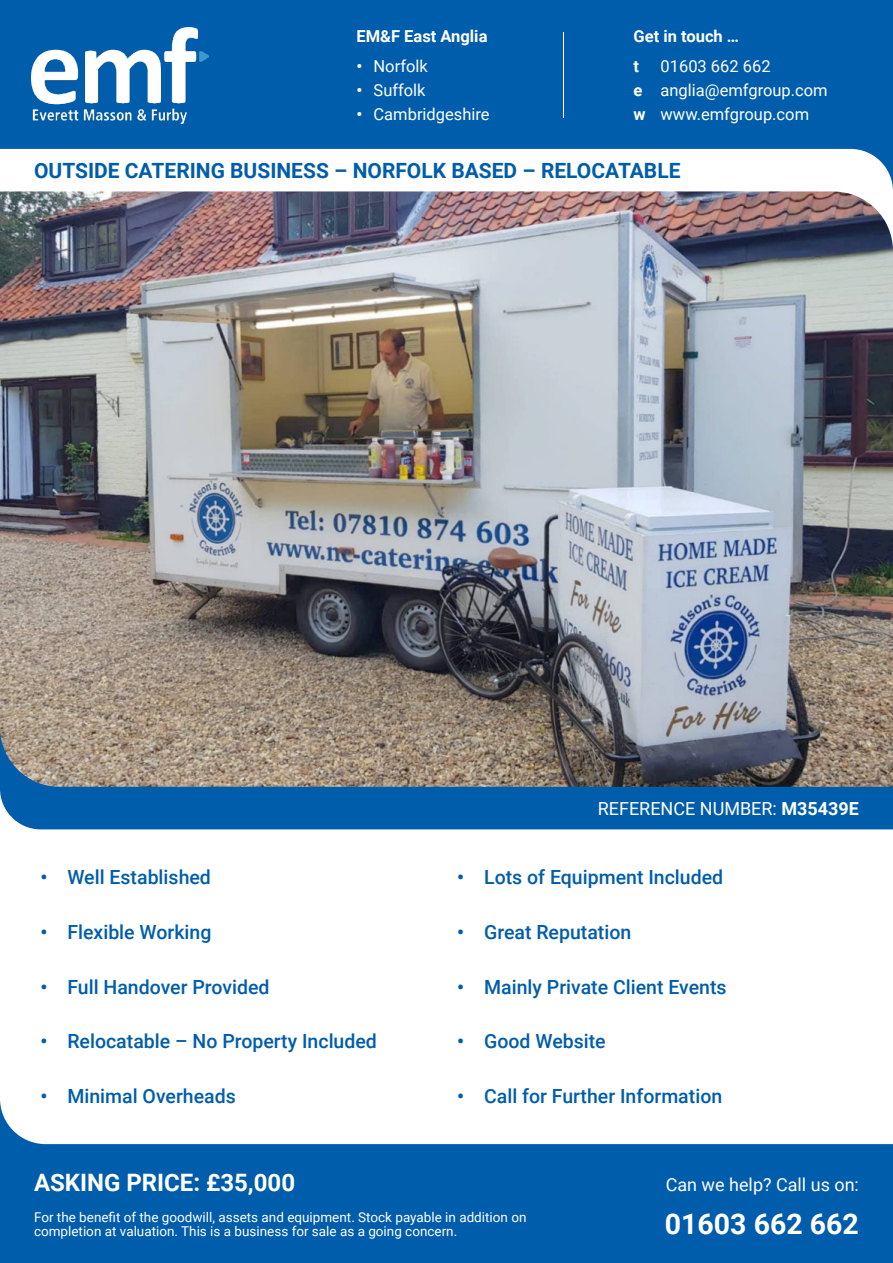
<style>
.page{position:relative;width:893px;height:1263px;background:#fff}
.page>*{position:absolute;margin:0;border:0;box-sizing:border-box;transform-origin:0 0}
.t1{font:700 28.5px "Roboto";color:#fff}
.t2{font:700 24px "Roboto";color:#fff}
.t3{font:700 21px "Roboto";color:#005dab}
.t4{font:500 19.5px "Roboto";color:#005dab}
.t5{font:18px "Roboto";color:#fff}
.t6{font:16.5px/24px "Roboto";color:#fff}
.t7{font:700 16.5px/30px "Roboto";color:#fff}
.t8{font:13.5px/13.5px "Roboto";color:#fff}
.s1{font-weight:700}
</style>
<div class="page">
<div style="left:0;top:980px;width:893px;height:283px;background:#005dab"></div>
<div style="left:0;top:980px;width:893px;height:164px;background:#fff"></div>
<div style="left:0;top:489px;width:893px;height:340px;background:#005dab"></div>
<div style="left:0;top:0;width:893px;height:191px;background:#005dab"></div>
<div style="left:0;top:149px;width:893px;height:42px;background:#fff"></div>
<img style="left:32px;top:28px;width:176px;height:95px">
<img style="left:1px;top:191px;width:891px;height:596px">
<hr style="left:563px;top:33px;width:1px;height:85px;background:#fff">
<p class="t7" style="left:357px;top:22px;width:132px">EM&amp;F East Anglia</p>
<p class="t6" style="left:357px;top:55px;width:73px"><span class="s1">•</span> Norfolk</p>
<p class="t6" style="left:357px;top:79px;width:71px"><span class="s1">•</span> Suffolk</p>
<p class="t6" style="left:357px;top:103px;width:135px"><span class="s1">•</span> Cambridgeshire</p>
<p class="t7" style="left:633px;top:22px;width:107px">Get in touch … t</p>
<p class="t6" style="left:633px;top:55px;width:196px;text-indent:27px">01603 662 662<br><span class="s1">e</span> anglia@emfgroup.com <span class="s1">w</span> www.emfgroup.com</p>
<p class="t3" style="left:34px;top:162px;width:648px">OUTSIDE CATERING BUSINESS – NORFOLK BASED – RELOCATABLE</p>
<p class="t4" style="left:40px;top:869px;width:172px"><span class="s1">•</span> Well Established</p>
<p class="t4" style="left:40px;top:924px;width:173px"><span class="s1">•</span> Flexible Working</p>
<p class="t4" style="left:40px;top:979px;width:231px"><span class="s1">•</span> Full Handover Provided</p>
<p class="t4" style="left:40px;top:1034px;width:338px"><span class="s1">•</span> Relocatable – No Property Included</p>
<p class="t4" style="left:40px;top:1088px;width:197px"><span class="s1">•</span> Minimal Overheads</p>
<p class="t2" style="left:34px;top:1173px;width:263px">ASKING PRICE: £35,000</p>
<p class="t5" style="left:598px;top:801px;width:263px">REFERENCE NUMBER: <span class="s1">M35439E</span></p>
<p class="t4" style="left:457px;top:869px;width:268px"><span class="s1">•</span> Lots of Equipment Included</p>
<p class="t4" style="left:457px;top:924px;width:176px"><span class="s1">•</span> Great Reputation</p>
<p class="t4" style="left:457px;top:979px;width:271px"><span class="s1">•</span> Mainly Private Client Events</p>
<p class="t4" style="left:457px;top:1034px;width:150px"><span class="s1">•</span> Good Website</p>
<p class="t4" style="left:457px;top:1088px;width:267px"><span class="s1">•</span> Call for Further Information</p>
<p class="t5" style="left:666px;top:1177px;width:195px">Can we help? Call us on:</p>
<p class="t8" style="left:34px;top:1212px;width:494px">For the benefit of the goodwill, assets and equipment. Stock payable in addition on completion at valuation. This is a business for sale as a going concern.</p>
<h1 class="t1" style="left:665px;top:1212px;width:196px">01603 662 662</h1>
</div>
